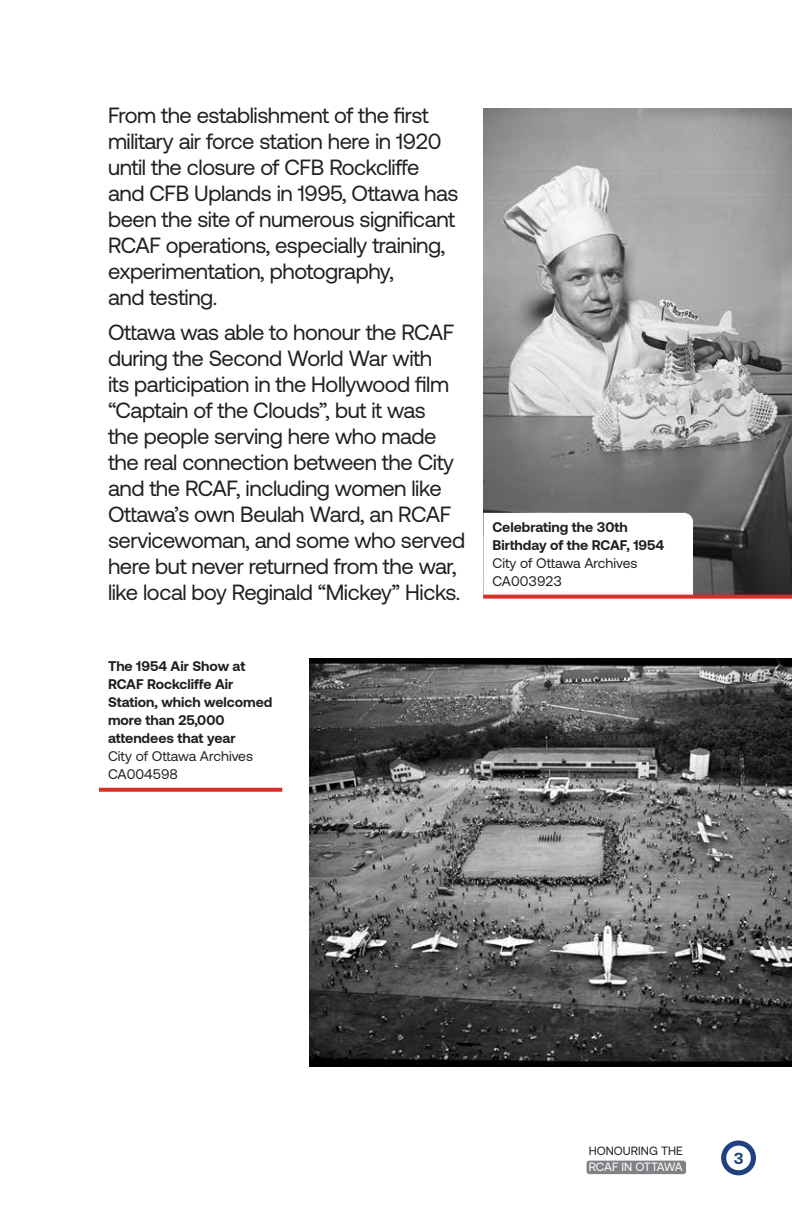
<style>
.page{position:relative;width:792px;height:1224px;background:#fff}
.page>*{position:absolute;margin:0;border:0;box-sizing:border-box;transform-origin:0 0}
.t1{font:22px/26px "Aeonik";letter-spacing:-.02em;color:#231f20}
.t2{font:700 16px "Aeonik";color:#1d3f7c}
.t3{font:700 14px/18px "Aeonik";color:#231f20}
.t4{font:14px/18px "Aeonik";color:#231f20}
.t5{font:12px "Aeonik";color:#231f20}
.t6{font:12px "Aeonik";letter-spacing:-.025em;color:#fff}
</style>
<div class="page">
<svg style="left:99px;top:788px;width:183px;height:4px"></svg>
<div style="left:587px;top:1161px;width:99px;height:13px;background:#808285;border-radius:3px"></div>
<img style="left:484px;top:108px;width:308px;height:487px">
<svg style="left:483px;top:513px;width:210px;height:82px"></svg>
<svg style="left:483px;top:595px;width:309px;height:4px"></svg>
<img style="left:309px;top:658px;width:483px;height:409px">
<svg style="left:721px;top:1140px;width:35px;height:35px"></svg>
<div style="left:726px;top:1146px;width:25px;height:24px;background:#fff;border-radius:50%"></div>
<p class="t1" style="left:108px;top:103px;width:352px">From the establishment of the first military air force station here in 1920 until the closure of CFB Rockcliffe and CFB Uplands in 1995, Ottawa has been the site of numerous significant RCAF operations, especially training, experimentation, photography,<br>and testing.</p>
<p class="t1" style="left:108px;top:320px;width:359px">Ottawa was able to honour the RCAF during the Second World War with<br>its participation in the Hollywood film “Captain of the Clouds”, but it was<br>the people serving here who made the real connection between the City and the RCAF, including women like Ottawa’s own Beulah Ward, an RCAF servicewoman, and some who served here but never returned from the war, like local boy Reginald “Mickey” Hicks.</p>
<p class="t3" style="left:108px;top:657px;width:166px">The 1954 Air Show at<br>RCAF Rockcliffe Air<br>Station, which welcomed more than 25,000 attendees that year</p>
<p class="t4" style="left:108px;top:747px;width:147px">City of Ottawa Archives<br>CA004598</p>
<p class="t3" style="left:492px;top:518px;width:174px">Celebrating the 30th<br>Birthday of the RCAF, 1954</p>
<p class="t4" style="left:492px;top:554px;width:147px">City of Ottawa Archives<br>CA003923</p>
<p class="t5" style="left:589px;top:1144px;width:96px">HONOURING THE</p>
<p class="t6" style="left:589px;top:1161px;width:95px">RCAF IN OTTAWA</p>
<p class="t2" style="left:734px;top:1149px;width:11px">3</p>
</div>
